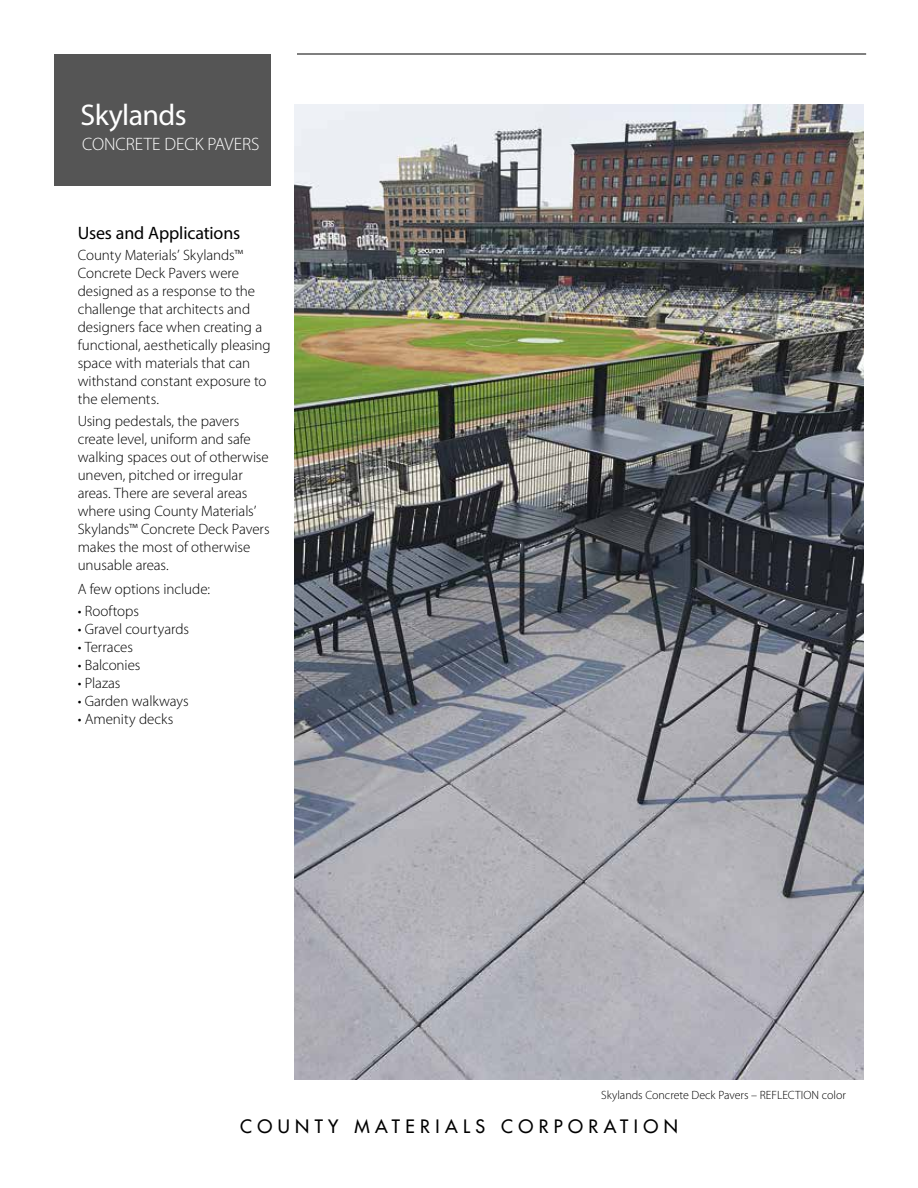
<style>
.page{position:relative;width:918px;height:1188px;background:#fff}
.page>*{position:absolute;margin:0;border:0;box-sizing:border-box;transform-origin:0 0}
.t1{font:30px "Myriad Pro";letter-spacing:-.02em;color:#fff}
.t2{font:500 18px "Futura Std";letter-spacing:.3em;color:#000}
.t3{font:18px "Myriad Pro";letter-spacing:-.01em;color:#000}
.t4{font:300 18px "Myriad Pro";color:#fff}
.t5{font:300 15px/18px "Myriad Pro";letter-spacing:-.005em;color:#000}
.t6{font:300 12px "Myriad Pro";color:#000}
</style>
<div class="page">
<div style="left:54px;top:54px;width:217px;height:132px;background:#555"></div>
<img style="left:295px;top:105px;width:569px;height:975px">
<hr style="left:297px;top:53px;width:569px;height:2px;background:#555">
<h1 class="t1" style="left:81px;top:97px;width:108px">Skylands</h1>
<p class="t4" style="left:82px;top:134px;width:179px">CONCRETE DECK PAVERS</p>
<p class="t3" style="left:78px;top:222px;width:164px">Uses and Applications</p>
<p class="t5" style="left:78px;top:247px;width:195px">County Materials’ Skylands™<br>Concrete Deck Pavers were designed as a response to the challenge that architects and designers face when creating a functional, aesthetically pleasing space with materials that can withstand constant exposure to the elements.</p>
<p class="t5" style="left:78px;top:412px;width:193px">Using pedestals, the pavers create level, uniform and safe walking spaces out of otherwise uneven, pitched or irregular areas. There are several areas where using County Materials’<br>Skylands™ Concrete Deck Pavers makes the most of otherwise unusable areas.</p>
<p class="t5" style="left:78px;top:580px;width:134px">A few options include:</p>
<p class="t5" style="left:78px;top:602px;width:63px">• Rooftops</p>
<p class="t5" style="left:78px;top:620px;width:113px">• Gravel courtyards</p>
<p class="t5" style="left:78px;top:638px;width:57px">• Terraces</p>
<p class="t5" style="left:78px;top:656px;width:64px">• Balconies</p>
<p class="t5" style="left:78px;top:674px;width:44px">• Plazas</p>
<p class="t5" style="left:78px;top:692px;width:113px">• Garden walkways</p>
<p class="t5" style="left:78px;top:710px;width:97px">• Amenity decks</p>
<p class="t6" style="left:601px;top:1088px;width:246px">Skylands Concrete Deck Pavers – REFLECTION color</p>
<p class="t2" style="left:240px;top:1115px;width:439px">COUNTY MATERIALS CORPORATION</p>
</div>
